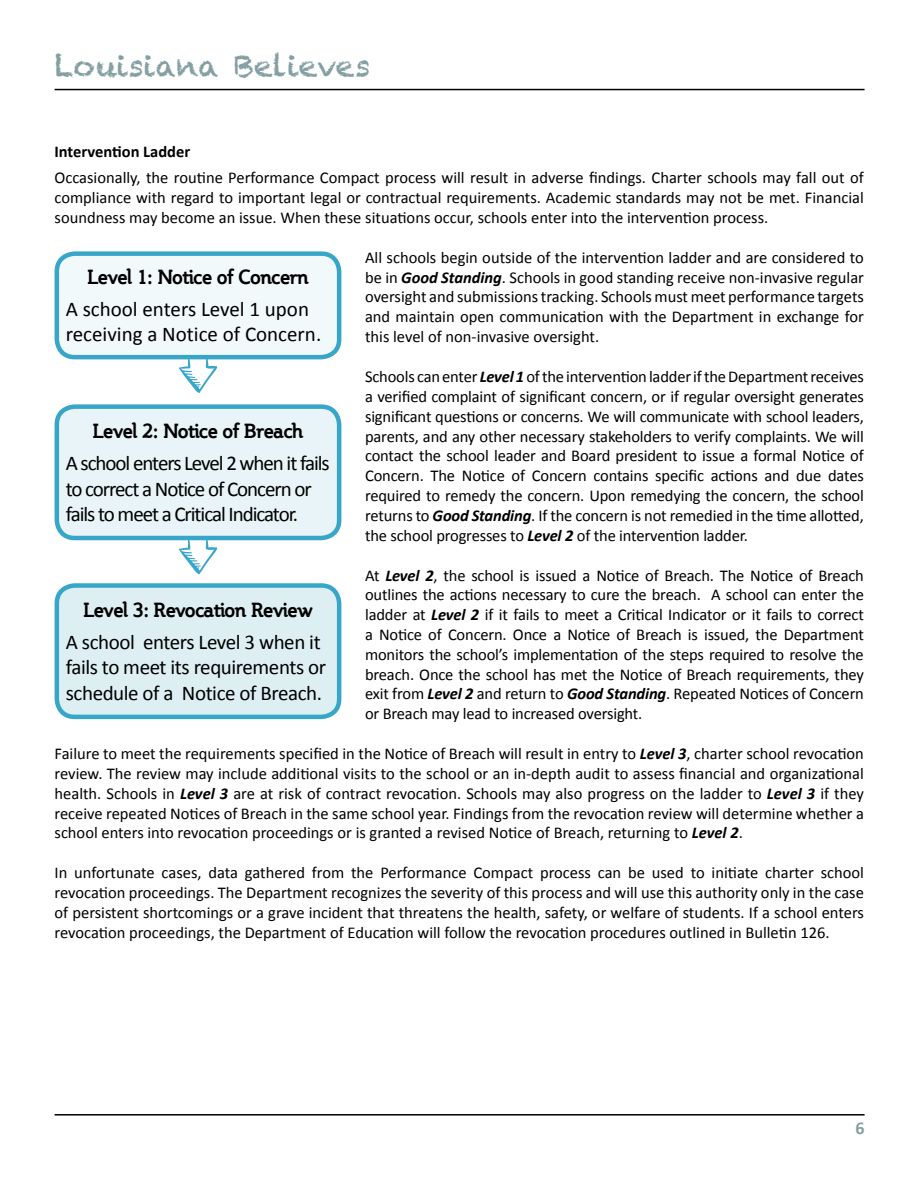
<style>
.page{position:relative;width:918px;height:1188px;background:#fff}
.page>*{position:absolute;margin:0;border:0;box-sizing:border-box;transform-origin:0 0}
.t1{font:30px "Chalkduster";color:#849fa2}
.t2{font:21px/25.2px "Calibri";letter-spacing:-.05em;color:#000}
.t3{font:21px/25.2px "Calibri";letter-spacing:-.02em;color:#000}
.t4{font:21px/25.2px "Calibri";color:#000}
.t5{font:700 19.5px "Steinem";color:#000}
.t6{font:700 18px "Calibri";color:#849fa2}
.t7{font:16.5px/19.8px "Calibri";letter-spacing:-.005em;color:#000;text-align:justify}
.t8{font:700 16.5px "Calibri";color:#000}
.s1{font-weight:700;font-style:italic}
</style>
<div class="page">
<hr style="left:55px;top:89px;width:810px;height:1px;background:#000">
<hr style="left:55px;top:1114px;width:810px;height:2px;background:#000">
<div style="left:57px;top:254px;width:282px;height:103px;background:#f2f9fa;border-radius:18px"></div>
<div style="left:55px;top:251px;width:286px;height:108px;border:4px solid #37a6c9;border-radius:18px"></div>
<div style="left:57px;top:407px;width:282px;height:131px;background:#e8f4f7;border-radius:18px"></div>
<div style="left:55px;top:404px;width:286px;height:136px;border:4px solid #37a6c9;border-radius:18px"></div>
<div style="left:57px;top:586px;width:282px;height:131px;background:#deeff4;border-radius:18px"></div>
<div style="left:55px;top:583px;width:286px;height:136px;border:4px solid #37a6c9;border-radius:18px"></div>
<svg style="left:179px;top:358px;width:39px;height:35px"></svg>
<svg style="left:179px;top:539px;width:39px;height:35px"></svg>
<h1 class="t1" style="left:55px;top:49px;width:317px">Louisiana Believes</h1>
<p class="t8" style="left:55px;top:141px;width:137px">Intervention Ladder</p>
<p class="t7" style="left:55px;top:168px;width:811px">Occasionally, the routine Performance Compact process will result in adverse findings. Charter schools may fall out of compliance with regard to important legal or contractual requirements. Academic standards may not be met. Financial soundness may become an issue. When these situations occur, schools enter into the intervention process.</p>
<p class="t7" style="left:365px;top:248px;width:500px">All schools begin outside of the intervention ladder and are considered to be in <span class="s1">Good Standing</span>. Schools in good standing receive non-invasive regular oversight and submissions tracking. Schools must meet performance targets and maintain open communication with the Department in exchange for this level of non-invasive oversight.</p>
<p class="t7" style="left:365px;top:367px;width:500px">Schools can enter <span class="s1">Level 1</span> of the intervention ladder if the Department receives a verified complaint of significant concern, or if regular oversight generates significant questions or concerns. We will communicate with school leaders, parents, and any other necessary stakeholders to verify complaints. We will contact the school leader and Board president to issue a formal Notice of Concern. The Notice of Concern contains specific actions and due dates required to remedy the concern. Upon remedying the concern, the school returns to <span class="s1">Good Standing</span>. If the concern is not remedied in the time allotted, the school progresses to <span class="s1">Level 2</span> of the intervention ladder.</p>
<p class="t7" style="left:365px;top:565px;width:500px">At <span class="s1">Level 2</span>, the school is issued a Notice of Breach. The Notice of Breach outlines the actions necessary to cure the breach. A school can enter the ladder at <span class="s1">Level 2</span> if it fails to meet a Critical Indicator or it fails to correct a Notice of Concern. Once a Notice of Breach is issued, the Department monitors the school’s implementation of the steps required to resolve the breach. Once the school has met the Notice of Breach requirements, they exit from <span class="s1">Level 2</span> and return to <span class="s1">Good Standing</span>. Repeated Notices of Concern or Breach may lead to increased oversight.</p>
<p class="t7" style="left:55px;top:744px;width:811px">Failure to meet the requirements specified in the Notice of Breach will result in entry to <span class="s1">Level 3</span>, charter school revocation review. The review may include additional visits to the school or an in-depth audit to assess financial and organizational health. Schools in <span class="s1">Level 3</span> are at risk of contract revocation. Schools may also progress on the ladder to <span class="s1">Level 3</span> if they receive repeated Notices of Breach in the same school year. Findings from the revocation review will determine whether a school enters into revocation proceedings or is granted a revised Notice of Breach, returning to <span class="s1">Level 2</span>.</p>
<p class="t7" style="left:55px;top:863px;width:811px">In unfortunate cases, data gathered from the Performance Compact process can be used to initiate charter school revocation proceedings. The Department recognizes the severity of this process and will use this authority only in the case of persistent shortcomings or a grave incident that threatens the health, safety, or welfare of students. If a school enters revocation proceedings, the Department of Education will follow the revocation procedures outlined in Bulletin 126.</p>
<p class="t5" style="left:87px;top:266px;width:223px">Level 1: Notice of Concern</p>
<p class="t4" style="left:66px;top:296px;width:257px">A school enters Level 1 upon receiving a Notice of Concern.</p>
<p class="t5" style="left:93px;top:420px;width:212px">Level 2: Notice of Breach</p>
<p class="t2" style="left:66px;top:451px;width:265px">A school enters Level 2 when it fails to correct a Notice of Concern or fails to meet a Critical Indicator.</p>
<p class="t5" style="left:83px;top:599px;width:230px">Level 3: Revocation Review</p>
<p class="t3" style="left:66px;top:630px;width:262px">A school enters Level 3 when it fails to meet its requirements or schedule of a Notice of Breach.</p>
<p class="t6" style="left:855px;top:1117px;width:11px">6</p>
</div>
